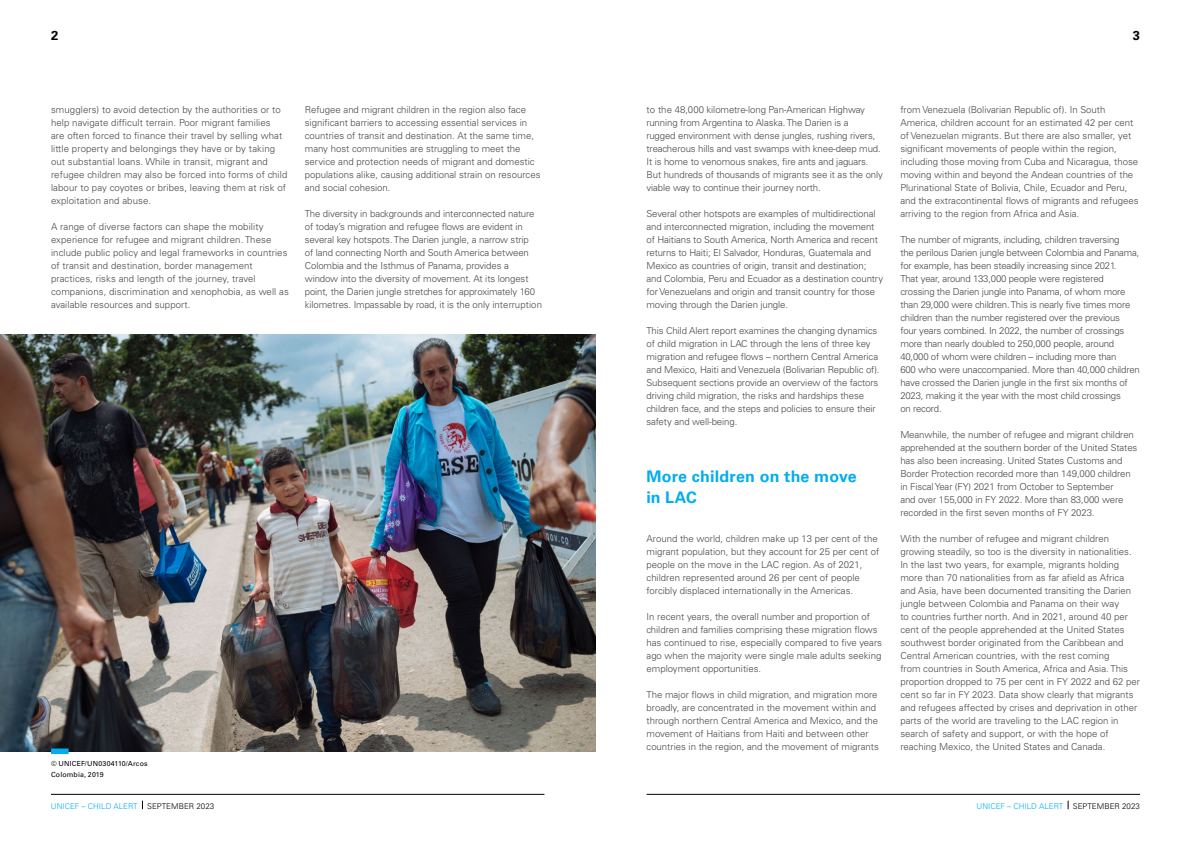
<style>
.page{position:relative;width:1191px;height:842px;background:#fff}
.page>*{position:absolute;margin:0;border:0;box-sizing:border-box;transform-origin:0 0}
.t1{font:700 16px/21px "Univers LT Std";letter-spacing:.015em;color:#00aeef}
.t2{font:700 13px "Univers LT Std";color:#000}
.t3{font:300 9.6px/13px "Univers LT Std";color:#48484a}
.t4{font:300 9.6px/13px "Univers LT Std";letter-spacing:-.02em;color:#48484a}
.t5{font:300 8px "Univers LT Std";color:#00aeef}
.t6{font:7px/11px "Univers LT Std";letter-spacing:.02em;color:#000}
.s1{font-family:"Univers LT Pro 45"}
.s2{color:#000}
</style>
<div class="page">
<hr style="left:51px;top:794px;width:493px;height:1px;background:#000">
<hr style="left:646px;top:794px;width:494px;height:1px;background:#000">
<img style="left:0;top:334px;width:595px;height:417px">
<div style="left:51px;top:748px;width:18px;height:6px;background:#00aeef"></div>
<h2 class="t2" style="left:51px;top:28px;width:9px">2</h2>
<h2 class="t2" style="left:1132px;top:28px;width:9px">3</h2>
<p class="t3" style="left:51px;top:103px;width:238px">smugglers) to avoid detection by the authorities or to help navigate difficult terrain. Poor migrant families<br>are often forced to finance their travel by selling what little property and belongings they have or by taking out substantial loans. While in transit, migrant and refugee children may also be forced into forms of child labour to pay coyotes or bribes, leaving them at risk of exploitation and abuse.</p>
<p class="t3" style="left:51px;top:220px;width:239px">A range of diverse factors can shape the mobility experience for refugee and migrant children. These include public policy and legal frameworks in countries of transit and destination, border management practices, risks and length of the journey, travel companions, discrimination and xenophobia, as well as available resources and support.</p>
<p class="t3" style="left:305px;top:103px;width:237px">Refugee and migrant children in the region also face significant barriers to accessing essential services in countries of transit and destination. At the same time, many host communities are struggling to meet the service and protection needs of migrant and domestic populations alike, causing additional strain on resources and social cohesion.</p>
<p class="t3" style="left:305px;top:207px;width:239px">The diversity in backgrounds and interconnected nature of today’s migration and refugee flows are evident in several key hotspots. The Darien jungle, a narrow strip<br>of land connecting North and South America between Colombia and the Isthmus of Panama, provides a window into the diversity of movement. At its longest point, the Darien jungle stretches for approximately 160 kilometres. Impassable by road, it is the only interruption</p>
<p class="t6" style="left:51px;top:758px;width:98px">© UNICEF/UN0304110/Arcos<br>Colombia, 2019</p>
<p class="t3" style="left:646px;top:103px;width:238px">to the 48,000 kilometre-long Pan-American Highway running from Argentina to Alaska. The Darien is a<br>rugged environment with dense jungles, rushing rivers, treacherous hills and vast swamps with knee-deep mud.<br>It is home to venomous snakes, fire ants and jaguars.<br>But hundreds of thousands of migrants see it as the only viable way to continue their journey north.</p>
<p class="t3" style="left:646px;top:207px;width:238px">Several other hotspots are examples of multidirectional and interconnected migration, including the movement of Haitians to South America, North America and recent returns to Haiti; El Salvador, Honduras, Guatemala and Mexico as countries of origin, transit and destination; and Colombia, Peru and Ecuador as a destination country for Venezuelans and origin and transit country for those moving through the Darien jungle.</p>
<p class="t3" style="left:646px;top:324px;width:234px">This Child Alert report examines the changing dynamics of child migration in LAC through the lens of three key migration and refugee flows – northern Central America and Mexico, Haiti and Venezuela (Bolivarian Republic of).<br>Subsequent sections provide an overview of the factors driving child migration, the risks and hardships these children face, and the steps and policies to ensure their safety and well-being.</p>
<h1 class="t1" style="left:646px;top:466px;width:212px">More children on the move in LAC</h1>
<p class="t3" style="left:646px;top:532px;width:234px">Around the world, children make up <span class="s1">13</span> per cent of the migrant population, but they account for 25 per cent of people on the move in the LAC region. As of 2021, children represented around 26 per cent of people forcibly displaced internationally in the Americas.</p>
<p class="t3" style="left:646px;top:610px;width:237px">In recent years, the overall number and proportion of children and families comprising these migration flows has continued to rise, especially compared to five years ago when the majority were single male adults seeking employment opportunities.</p>
<p class="t3" style="left:646px;top:688px;width:234px">The major flows in child migration, and migration more broadly, are concentrated in the movement within and through northern Central America and Mexico, and the movement of Haitians from Haiti and between other countries in the region, and the movement of migrants</p>
<p class="t3" style="left:900px;top:103px;width:240px">from Venezuela (Bolivarian Republic of). In South America, children account for an estimated 42 per cent of Venezuelan migrants. But there are also smaller, yet significant movements of people within the region, including those moving from Cuba and Nicaragua, those moving within and beyond the Andean countries of the Plurinational State of Bolivia, Chile, Ecuador and Peru, and the extracontinental flows of migrants and refugees arriving to the region from Africa and Asia.</p>
<p class="t4" style="left:900px;top:232px;width:240px;line-height:13.7px">The number of migrants, including, children traversing<br>the perilous Darien jungle between Colombia and Panama,</p>
<p class="t4" style="left:900px;top:259px;width:231px">for example, has been steadily increasing since 2021.<br>That year, around 133,000 people were registered crossing the Darien jungle into Panama, of whom more than 29,000 were children. This is nearly five times more children than the number registered over the previous</p>
<p class="t4" style="left:900px;top:325px;width:225px;line-height:12.7px">four years combined. In 2022, the number of crossings more than nearly doubled to 250,000 people, around<br>40,000 of whom were children – including more than</p>
<p class="t4" style="left:900px;top:364px;width:241px;line-height:12.7px">600 who were unaccompanied. More than 40,000 children have crossed the Darien jungle in the first six months of<br>2023, making it the year with the most child crossings</p>
<p class="t4" style="left:900px;top:402px;width:43px">on record.</p>
<p class="t3" style="left:900px;top:428px;width:239px">Meanwhile, the number of refugee and migrant children apprehended at the southern border of the United States has also been increasing. United States Customs and Border Protection recorded more than 149,000 children in FiscalYear (FY) 2021 from October to September<br>and over 155,000 in FY 2022. More than 83,000 were recorded in the first seven months of FY 2023.</p>
<p class="t3" style="left:900px;top:532px;width:241px">With the number of refugee and migrant children growing steadily, so too is the diversity in nationalities.<br>In the last two years, for example, migrants holding more than 70 nationalities from as far afield as Africa and Asia, have been documented transiting the Darien jungle between Colombia and Panama on their way<br>to countries further north. And in 2021, around 40 per cent of the people apprehended at the United States southwest border originated from the Caribbean and Central American countries, with the rest coming<br>from countries in South America, Africa and Asia. This proportion dropped to 75 per cent in FY 2022 and 62 per cent so far in FY 2023. Data show clearly that migrants and refugees affected by crises and deprivation in other parts of the world are traveling to the LAC region in search of safety and support, or with the hope of reaching Mexico, the United States and Canada.</p>
<p class="t5" style="left:51px;top:801px;width:165px">UNICEF – CHILD ALERT <span class="s2">SEPTEMBER 2023</span></p>
<p class="t5" style="left:976px;top:801px;width:165px">UNICEF – CHILD ALERT <span class="s2">SEPTEMBER 2023</span></p>
</div>
